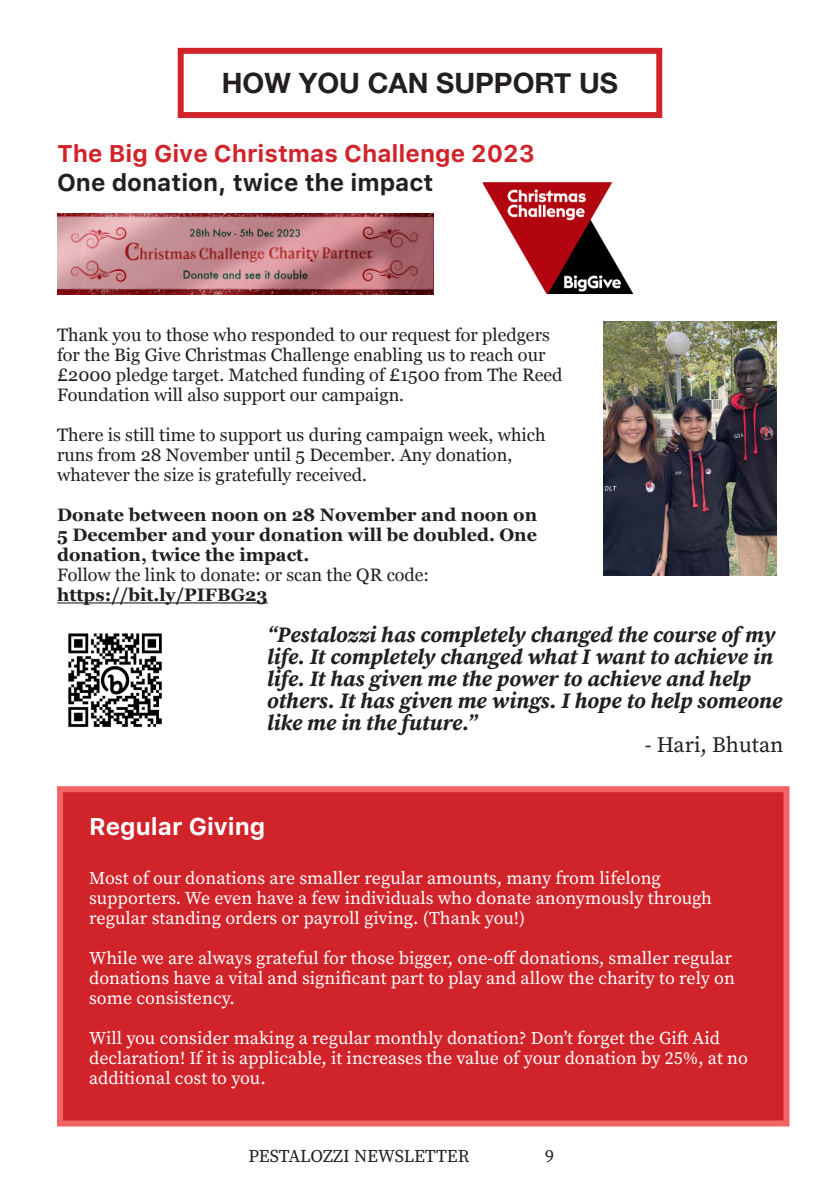
<style>
.page{position:relative;width:840px;height:1191px;background:#fff}
.page>*{position:absolute;margin:0;border:0;box-sizing:border-box;transform-origin:0 0}
.t1{font:700 28px "Helvetica Neue";color:#231f20}
.t2{font:700 24px "Galvji";color:#d1232a}
.t3{font:700 24px "Galvji";color:#231f20}
.t4{font:700 24px "Galvji";color:#fff}
.t5{font:italic 22px/22px "Source Serif Variable";color:#231f20}
.t6{font:22px "Source Serif Variable";letter-spacing:-.005em;color:#231f20}
.t7{font:18px/20px "Source Serif Variable";color:#fff}
.t8{font:18px/20px "Georgia";color:#231f20}
.t9{font:700 18px/20px "Georgia";color:#231f20;text-align:justify}
.t10{font:18px "Source Serif Variable";letter-spacing:-.01em;color:#231f20}
</style>
<div class="page">
<div style="left:57px;top:786px;width:732px;height:340px;background:#d1232a;border:6px solid #f16365"></div>
<div style="left:177px;top:48px;width:485px;height:70px;border:6px solid #d1232a"></div>
<img style="left:68px;top:633px;width:94px;height:95px">
<img style="left:482px;top:182px;width:151px;height:112px">
<hr style="left:57px;top:602px;width:210px;height:1px;background:#231f20">
<img style="left:603px;top:322px;width:173px;height:253px">
<img style="left:57px;top:213px;width:376px;height:81px">
<p class="t1" style="left:222px;top:61px;width:397px">HOW YOU CAN SUPPORT US</p>
<p class="t2" style="left:57px;top:139px;width:479px">The Big Give Christmas Challenge 2023</p>
<p class="t3" style="left:57px;top:168px;width:377px">One donation, twice the impact</p>
<p class="t8" style="left:57px;top:324px;width:506px">Thank you to those who responded to our request for pledgers for the Big Give Christmas Challenge enabling us to reach our £2000 pledge target. Matched funding of £1500 from The Reed Foundation will also support our campaign.</p>
<p class="t8" style="left:57px;top:424px;width:489px">There is still time to support us during campaign week, which runs from 28 November until 5 December. Any donation, whatever the size is gratefully received.</p>
<p class="t9" style="left:57px;top:504px;width:481px">Donate between noon on 28 November and noon on 5 December and your donation will be doubled. One donation, twice the impact.</p>
<p class="t8" style="left:57px;top:564px;width:373px">Follow the link to donate: or scan the QR code:</p>
<p class="t9" style="left:57px;top:584px;width:212px">https://bit.ly/PIFBG23</p>
<p class="t5" style="left:266px;top:623px;width:516px">“Pestalozzi has completely changed the course of my life. It completely changed what I want to achieve in life. It has given me the power to achieve and help others. It has given me wings. I hope to help someone like me in the future.”</p>
<p class="t6" style="left:644px;top:729px;width:140px">- Hari, Bhutan</p>
<p class="t4" style="left:89px;top:812px;width:178px">Regular Giving</p>
<p class="t7" style="left:89px;top:868px;width:624px">Most of our donations are smaller regular amounts, many from lifelong supporters. We even have a few individuals who donate anonymously through regular standing orders or payroll giving. (Thank you!)</p>
<p class="t7" style="left:89px;top:948px;width:647px">While we are always grateful for those bigger, one-off donations, smaller regular donations have a vital and significant part to play and allow the charity to rely on some consistency.</p>
<p class="t7" style="left:89px;top:1028px;width:660px">Will you consider making a regular monthly donation? Don’t forget the Gift Aid declaration! If it is applicable, it increases the value of your donation by 25%, at no additional cost to you.</p>
<p class="t10" style="left:248px;top:1143px;width:222px">PESTALOZZI NEWSLETTER</p>
<p class="t10" style="left:544px;top:1143px;width:10px">9</p>
</div>
